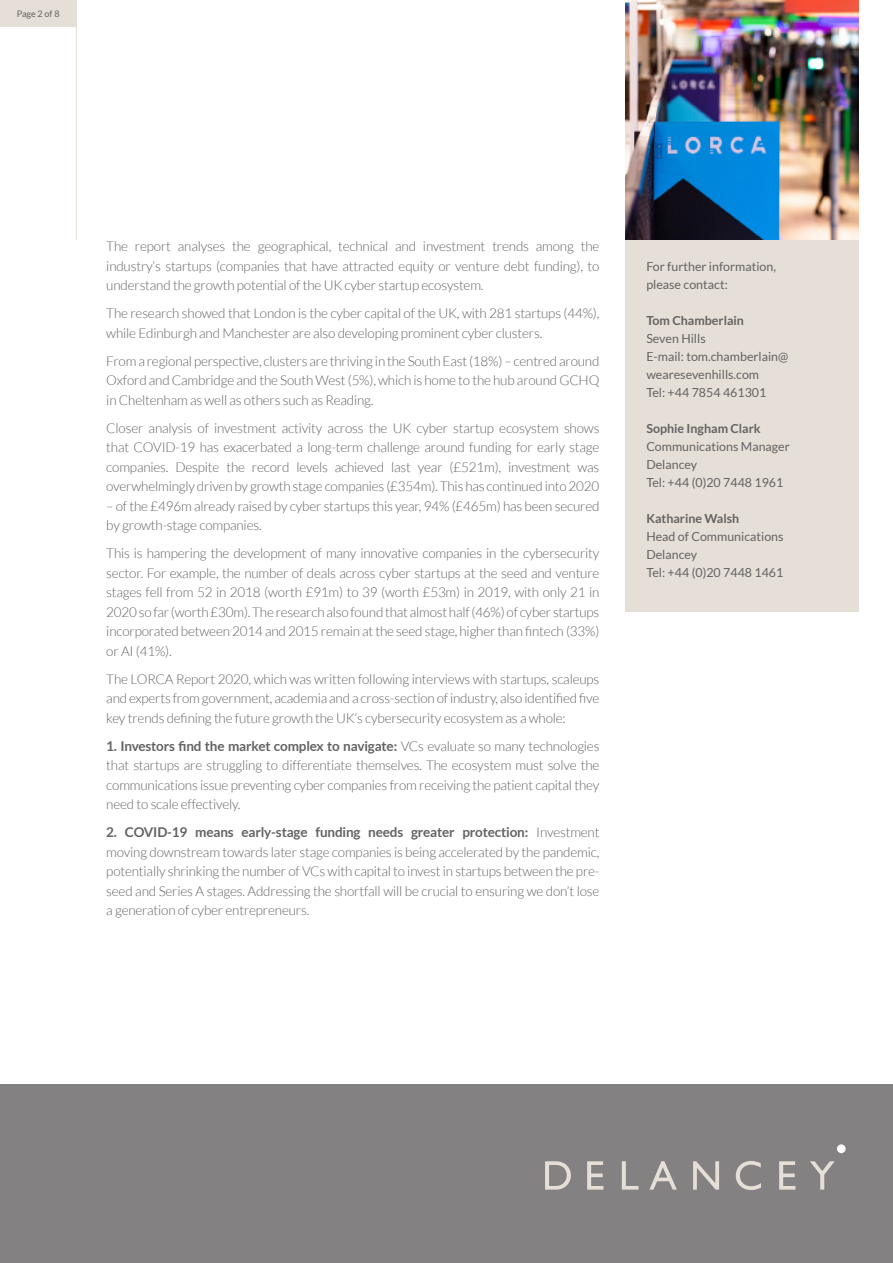
<style>
.page{position:relative;width:893px;height:1263px;background:#fff}
.page>*{position:absolute;margin:0;border:0;box-sizing:border-box;transform-origin:0 0}
.t1{font:300 13.5px/19.5px "Lato";letter-spacing:-.015em;color:#646263;text-align:justify}
.t2{font:12.45px/18px "Lato";color:#646263}
.t3{font:700 12.45px "Lato";color:#646263}
.t4{font:9px "Lato";color:#646263}
.s1{font-weight:700}
</style>
<div class="page">
<div style="left:0;top:1084px;width:893px;height:179px;background:#838182"></div>
<div style="left:837px;top:1144px;width:9px;height:9px;background:#fff;border-radius:50%"></div>
<svg style="left:545px;top:1161px;width:26px;height:28px"></svg>
<svg style="left:587px;top:1161px;width:16px;height:28px"></svg>
<svg style="left:622px;top:1161px;width:16px;height:28px"></svg>
<svg style="left:649px;top:1161px;width:28px;height:28px"></svg>
<svg style="left:693px;top:1161px;width:26px;height:28px"></svg>
<svg style="left:736px;top:1161px;width:25px;height:29px"></svg>
<svg style="left:779px;top:1161px;width:16px;height:28px"></svg>
<svg style="left:810px;top:1161px;width:25px;height:28px"></svg>
<div style="left:0;top:0;width:76px;height:27px;background:#e5dfd7"></div>
<hr style="left:76px;top:0;width:1px;height:240px;background:#e5dfd7">
<div style="left:625px;top:239px;width:234px;height:373px;background:#e5dfd7"></div>
<img style="left:625px;top:1px;width:234px;height:239px">
<p class="t4" style="left:17px;top:9px;width:44px">Page 2 of 8</p>
<p class="t1" style="left:106px;top:237px;width:495px">The report analyses the geographical, technical and investment trends among the industry’s startups (companies that have attracted equity or venture debt funding), to understand the growth potential of the UK cyber startup ecosystem.</p>
<p class="t1" style="left:106px;top:304px;width:495px">The research showed that London is the cyber capital of the UK, with 281 startups (44%), while Edinburgh and Manchester are also developing prominent cyber clusters.</p>
<p class="t1" style="left:106px;top:351px;width:495px">From a regional perspective, clusters are thriving in the South East (18%) – centred around Oxford and Cambridge and the South West (5%), which is home to the hub around GCHQ in Cheltenham as well as others such as Reading.</p>
<p class="t1" style="left:106px;top:418px;width:495px">Closer analysis of investment activity across the UK cyber startup ecosystem shows that COVID-19 has exacerbated a long-term challenge around funding for early stage companies. Despite the record levels achieved last year (£521m), investment was overwhelmingly driven by growth stage companies (£354m). This has continued into 2020</p>
<p class="t1" style="left:106px;top:496px;width:495px">– of the £496m already raised by cyber startups this year, 94% (£465m) has been secured by growth-stage companies.</p>
<p class="t1" style="left:106px;top:544px;width:495px">This is hampering the development of many innovative companies in the cybersecurity sector. For example, the number of deals across cyber startups at the seed and venture stages fell from 52 in 2018 (worth £91m) to 39 (worth £53m) in 2019, with only 21 in 2020 so far (worth £30m). The research also found that almost half (46%) of cyber startups incorporated between 2014 and 2015 remain at the seed stage, higher than fintech (33%) or AI (41%).</p>
<p class="t1" style="left:106px;top:669px;width:495px">The LORCA Report 2020, which was written following interviews with startups, scaleups and experts from government, academia and a cross-section of industry, also identified five key trends defining the future growth the UK’s cybersecurity ecosystem as a whole:</p>
<p class="t1" style="left:106px;top:736px;width:495px"><span class="s1">1. Investors find the market complex to navigate:</span> VCs evaluate so many technologies that startups are struggling to differentiate themselves. The ecosystem must solve the communications issue preventing cyber companies from receiving the patient capital they need to scale effectively.</p>
<p class="t1" style="left:106px;top:823px;width:495px"><span class="s1">2. COVID-19 means early-stage funding needs greater protection:</span> Investment moving downstream towards later stage companies is being accelerated by the pandemic, potentially shrinking the number of VCs with capital to invest in startups between the pre&shy;seed and Series A stages. Addressing the shortfall will be crucial to ensuring we don’t lose a generation of cyber entrepreneurs.</p>
<p class="t2" style="left:646px;top:257px;width:131px">For further information, please contact:</p>
<p class="t3" style="left:646px;top:313px;width:99px">Tom Chamberlain</p>
<p class="t2" style="left:646px;top:329px;width:61px">Seven Hills</p>
<p class="t2" style="left:646px;top:347px;width:144px">E-mail: tom.chamberlain@ wearesevenhills.com</p>
<p class="t2" style="left:646px;top:383px;width:121px">Tel: +44 7854 461301</p>
<p class="t3" style="left:646px;top:421px;width:116px">Sophie Ingham Clark</p>
<p class="t2" style="left:646px;top:437px;width:145px">Communications Manager</p>
<p class="t2" style="left:646px;top:455px;width:52px">Delancey</p>
<p class="t2" style="left:646px;top:473px;width:139px">Tel: +44 (0)20 7448 1961</p>
<p class="t3" style="left:646px;top:511px;width:94px">Katharine Walsh</p>
<p class="t2" style="left:646px;top:527px;width:139px">Head of Communications</p>
<p class="t2" style="left:646px;top:545px;width:52px">Delancey</p>
<p class="t2" style="left:646px;top:563px;width:139px">Tel: +44 (0)20 7448 1461</p>
</div>
